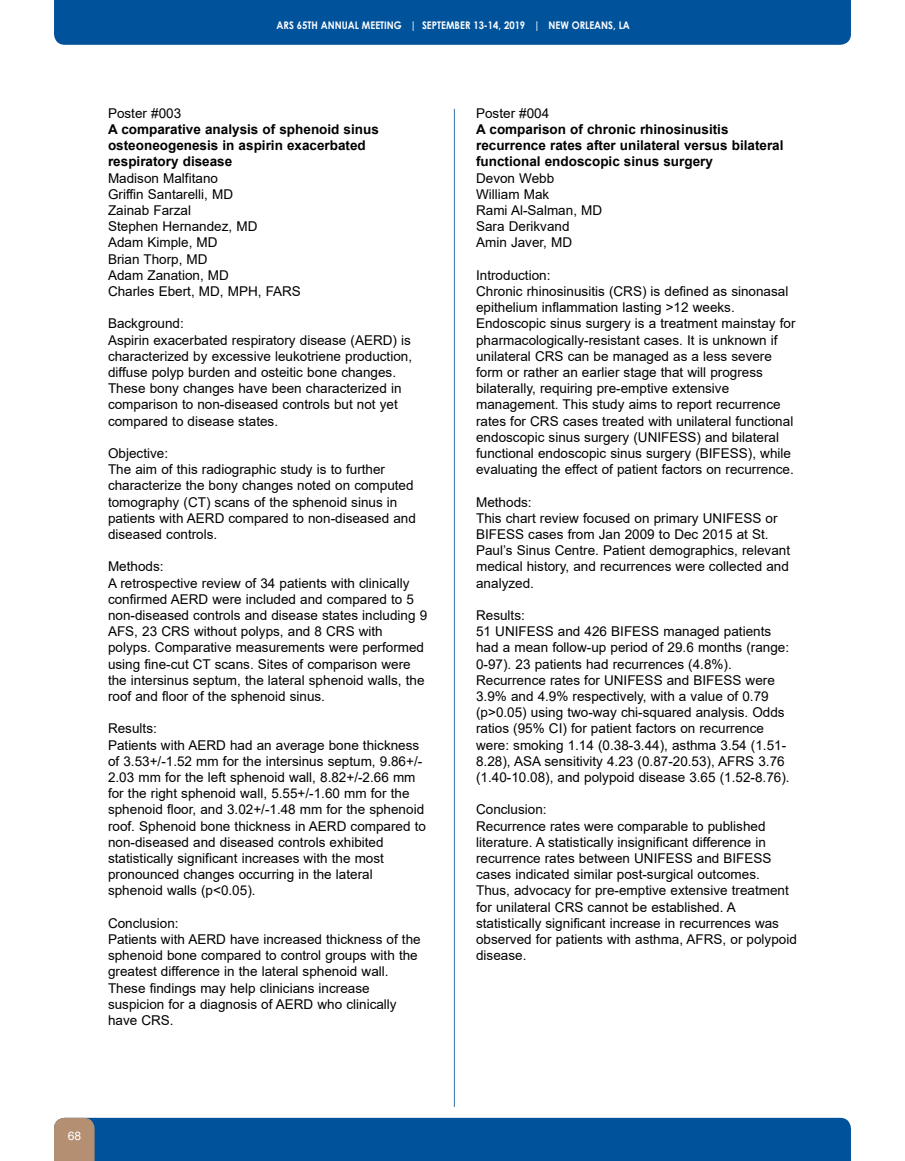
<style>
.page{position:relative;width:905px;height:1161px;background:#fff}
.page>*{position:absolute;margin:0;border:0;box-sizing:border-box;transform-origin:0 0}
.t1{font:13.5px/16.2px "Arial";color:#000}
.t2{font:700 13.5px/16.2px "Arial";color:#000}
.t3{font:12px "Helvetica";color:#fff}
.t4{font:700 10.5px "Century Gothic";color:#fff;scale:.9 1}
</style>
<div class="page">
<div style="left:54px;top:1118px;width:796px;height:43px;background:#00529b"></div>
<div style="left:54px;top:0;width:796px;height:45px;background:#00529b"></div>
<hr style="left:454px;top:109px;width:1px;height:998px;background:#3375af">
<p class="t4" style="left:276px;top:17px;width:394px">ARS 65TH ANNUAL MEETING | SEPTEMBER 13-14, 2019 | NEW ORLEANS, LA</p>
<p class="t1" style="left:108px;top:105px;width:75px">Poster #003</p>
<p class="t2" style="left:108px;top:121px;width:272px">A comparative analysis of sphenoid sinus osteoneogenesis in aspirin exacerbated respiratory disease</p>
<p class="t1" style="left:108px;top:170px;width:194px">Madison Malfitano<br>Griffin Santarelli, MD<br>Zainab Farzal<br>Stephen Hernandez, MD<br>Adam Kimple, MD<br>Brian Thorp, MD<br>Adam Zanation, MD<br>Charles Ebert, MD, MPH, FARS</p>
<p class="t1" style="left:108px;top:316px;width:305px">Background:<br>Aspirin exacerbated respiratory disease (AERD) is characterized by excessive leukotriene production, diffuse polyp burden and osteitic bone changes.<br>These bony changes have been characterized in comparison to non-diseased controls but not yet compared to disease states.</p>
<p class="t1" style="left:108px;top:445px;width:309px">Objective:<br>The aim of this radiographic study is to further characterize the bony changes noted on computed tomography (CT) scans of the sphenoid sinus in patients with AERD compared to non-diseased and diseased controls.</p>
<p class="t1" style="left:108px;top:559px;width:320px">Methods:<br>A retrospective review of 34 patients with clinically confirmed AERD were included and compared to 5 non-diseased controls and disease states including 9<br>AFS, 23 CRS without polyps, and 8 CRS with polyps. Comparative measurements were performed using fine-cut CT scans. Sites of comparison were the intersinus septum, the lateral sphenoid walls, the roof and floor of the sphenoid sinus.</p>
<p class="t1" style="left:108px;top:721px;width:319px">Results:<br>Patients with AERD had an average bone thickness of 3.53+/-1.52 mm for the intersinus septum, 9.86+/- 2.03 mm for the left sphenoid wall, 8.82+/-2.66 mm for the right sphenoid wall, 5.55+/-1.60 mm for the sphenoid floor, and 3.02+/-1.48 mm for the sphenoid roof. Sphenoid bone thickness in AERD compared to non-diseased and diseased controls exhibited statistically significant increases with the most pronounced changes occurring in the lateral sphenoid walls (p&lt;0.05).</p>
<p class="t1" style="left:108px;top:915px;width:314px">Conclusion:<br>Patients with AERD have increased thickness of the sphenoid bone compared to control groups with the greatest difference in the lateral sphenoid wall.<br>These findings may help clinicians increase suspicion for a diagnosis of AERD who clinically have CRS.</p>
<p class="t1" style="left:476px;top:105px;width:75px">Poster #004</p>
<p class="t2" style="left:476px;top:121px;width:309px">A comparison of chronic rhinosinusitis recurrence rates after unilateral versus bilateral functional endoscopic sinus surgery</p>
<p class="t1" style="left:476px;top:170px;width:128px">Devon Webb<br>William Mak<br>Rami Al-Salman, MD<br>Sara Derikvand<br>Amin Javer, MD</p>
<p class="t1" style="left:476px;top:267px;width:321px">Introduction:<br>Chronic rhinosinusitis (CRS) is defined as sinonasal epithelium inflammation lasting &gt;12 weeks.<br>Endoscopic sinus surgery is a treatment mainstay for pharmacologically-resistant cases. It is unknown if unilateral CRS can be managed as a less severe form or rather an earlier stage that will progress bilaterally, requiring pre-emptive extensive management. This study aims to report recurrence rates for CRS cases treated with unilateral functional endoscopic sinus surgery (UNIFESS) and bilateral functional endoscopic sinus surgery (BIFESS), while evaluating the effect of patient factors on recurrence.</p>
<p class="t1" style="left:476px;top:494px;width:315px">Methods:<br>This chart review focused on primary UNIFESS or BIFESS cases from Jan 2009 to Dec 2015 at St.<br>Paul’s Sinus Centre. Patient demographics, relevant medical history, and recurrences were collected and analyzed.</p>
<p class="t1" style="left:476px;top:607px;width:315px">Results:<br>51 UNIFESS and 426 BIFESS managed patients had a mean follow-up period of 29.6 months (range:<br>0-97). 23 patients had recurrences (4.8%).<br>Recurrence rates for UNIFESS and BIFESS were 3.9% and 4.9% respectively, with a value of 0.79 (p&gt;0.05) using two-way chi-squared analysis. Odds ratios (95% CI) for patient factors on recurrence were: smoking 1.14 (0.38-3.44), asthma 3.54 (1.51- 8.28), ASA sensitivity 4.23 (0.87-20.53), AFRS 3.76 (1.40-10.08), and polypoid disease 3.65 (1.52-8.76).</p>
<p class="t1" style="left:476px;top:802px;width:322px">Conclusion:<br>Recurrence rates were comparable to published literature. A statistically insignificant difference in recurrence rates between UNIFESS and BIFESS cases indicated similar post-surgical outcomes.<br>Thus, advocacy for pre-emptive extensive treatment for unilateral CRS cannot be established. A statistically significant increase in recurrences was observed for patients with asthma, AFRS, or polypoid disease.</p>
<p class="t3" style="left:68px;top:1129px;width:15px">68</p>
</div>
